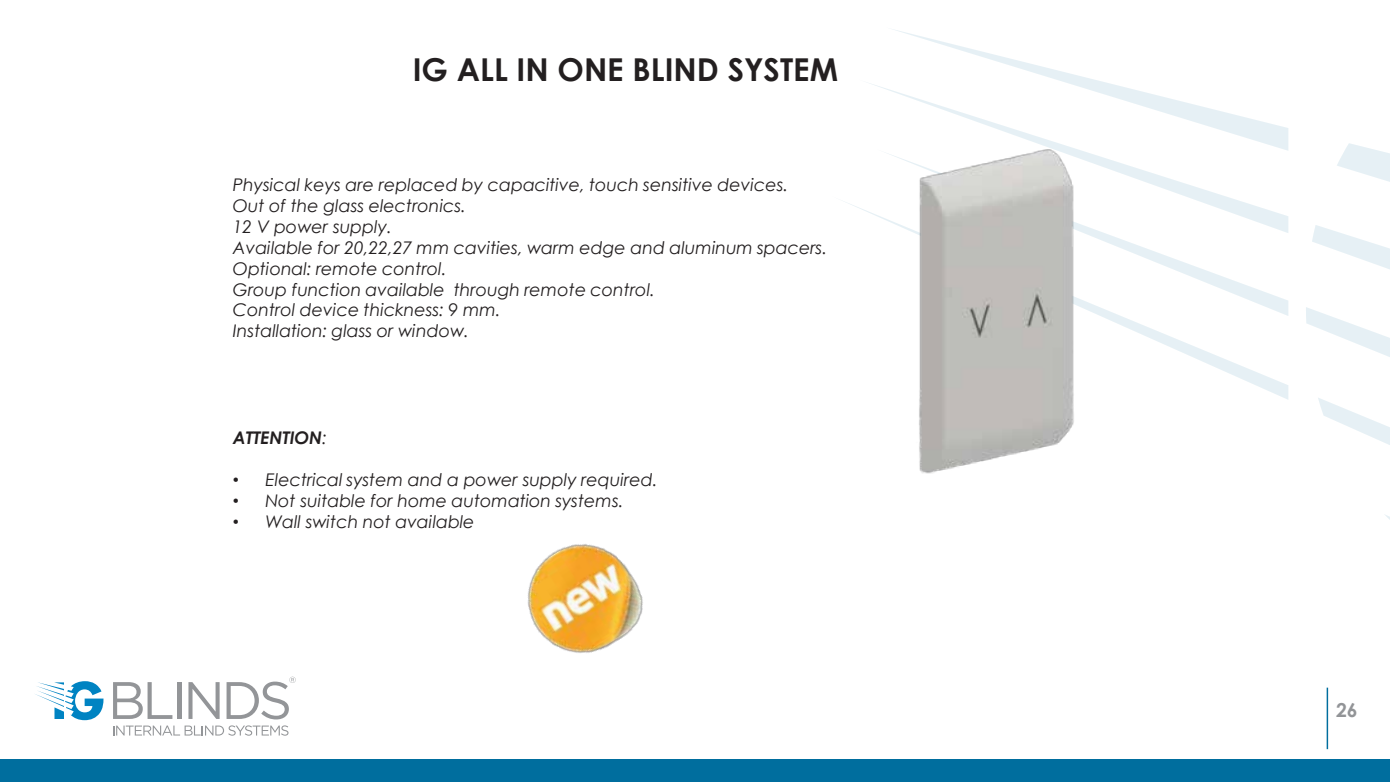
<style>
.page{position:relative;width:1390px;height:782px;background:#fff}
.page>*{position:absolute;margin:0;border:0;box-sizing:border-box;transform-origin:0 0}
.t1{font:700 31.5px "Century Gothic";color:#231f20}
.t2{font:700 19.25px "Century Gothic";color:#929497}
.t3{font:italic 17.5px/20.8px "Century Gothic";color:#231f20}
.t4{font:italic 700 17.5px "Century Gothic";color:#231f20}
.s1{font-weight:400}
.s2{font-family:"Arial";font-style:normal}
</style>
<div class="page">
<svg style="left:846px;top:202px;width:442px;height:198px"></svg>
<svg style="left:893px;top:29px;width:197px;height:50px"></svg>
<svg style="left:1139px;top:233px;width:149px;height:83px"></svg>
<svg style="left:857px;top:79px;width:431px;height:154px"></svg>
<svg style="left:1306px;top:143px;width:83px;height:376px"></svg>
<svg style="left:113px;top:682px;width:59px;height:36px"></svg>
<hr style="left:177px;top:682px;width:4px;height:36px;background:#939598">
<svg style="left:188px;top:682px;width:31px;height:36px"></svg>
<svg style="left:113px;top:725px;width:175px;height:10px"></svg>
<svg style="left:226px;top:676px;width:70px;height:43px"></svg>
<svg style="left:35px;top:681px;width:68px;height:39px"></svg>
<div style="left:0;top:759px;width:1389px;height:22px;background:#006e9e"></div>
<hr style="left:1326px;top:687px;width:1px;height:62px;background:#006e9e">
<img style="left:527px;top:544px;width:116px;height:109px">
<img style="left:861px;top:106px;width:278px;height:368px">
<h1 class="t1" style="left:413px;top:50px;width:427px">IG ALL IN ONE BLIND SYSTEM</h1>
<p class="t3" style="left:233px;top:174px;width:595px">Physical keys are replaced by capacitive, touch sensitive devices.<br>Out of the glass electronics.<br>12 V power supply.<br>Available for 20,22,27 mm cavities, warm edge and aluminum spacers.<br>Optional: remote control.<br>Group function available through remote control.<br>Control device thickness: 9 mm.<br>Installation: glass or window.</p>
<p class="t4" style="left:233px;top:426px;width:95px">ATTENTION<span class="s1">:</span></p>
<p class="t3" style="left:233px;top:468px;width:426px"><span class="s2">•</span> Electrical system and a power supply required.</p>
<p class="t3" style="left:233px;top:490px;width:392px"><span class="s2">•</span> Not suitable for home automation systems.</p>
<p class="t3" style="left:233px;top:510px;width:243px"><span class="s2">•</span> Wall switch not available</p>
<p class="t2" style="left:1335px;top:697px;width:23px">26</p>
</div>
